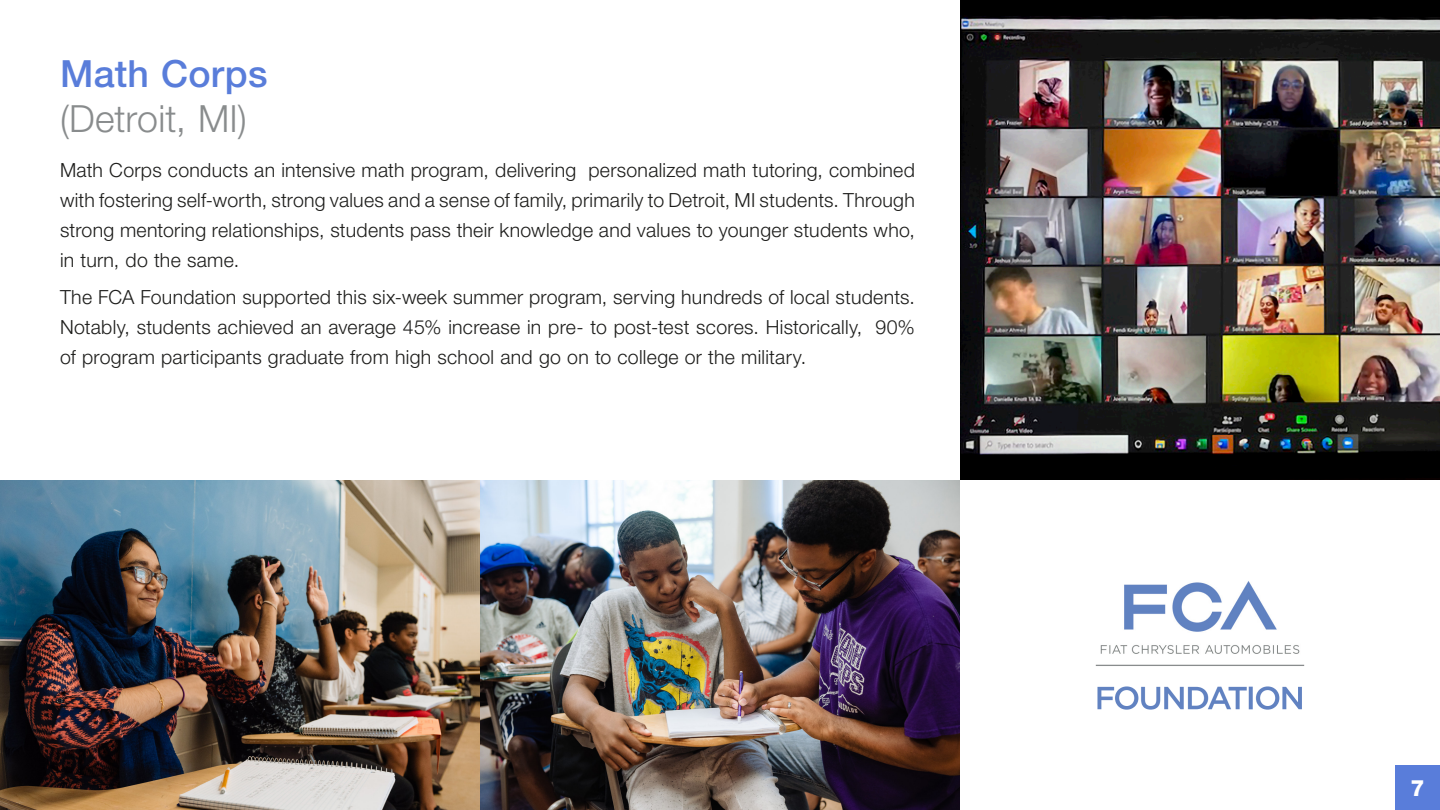
<style>
.page{position:relative;width:1440px;height:810px;background:#fff}
.page>*{position:absolute;margin:0;border:0;box-sizing:border-box;transform-origin:0 0}
.t1{font:300 37.5px/45px "Helvetica Neue LT Std";letter-spacing:.005em;color:#898c8d}
.t2{font:800 22.5px "Helvetica Neue LT Std";color:#fff}
.t3{font:300 19.5px/30px "Helvetica Neue LT Std";letter-spacing:.015em;color:#1d1d1b;text-align:justify}
.s1{font-weight:500;color:#597dda}
</style>
<div class="page">
<img style="left:960px;top:0;width:480px;height:480px">
<img style="left:1100px;top:581px;width:200px;height:73px">
<img style="left:1097px;top:686px;width:205px;height:24px">
<hr style="left:1096px;top:665px;width:208px;height:1px;background:#898c8d">
<img style="left:0;top:480px;width:960px;height:330px">
<div style="left:1395px;top:765px;width:45px;height:45px;background:#597dda"></div>
<p class="t1" style="left:60px;top:50px;width:209px"><span class="s1">Math Corps </span>(Detroit, MI)</p>
<p class="t3" style="left:60px;top:154px;width:856px">Math Corps conducts an intensive math program, delivering personalized math tutoring, combined with fostering self-worth, strong values and a sense of family, primarily to Detroit, MI students. Through strong mentoring relationships, students pass their knowledge and values to younger students who, in turn, do the same.</p>
<p class="t3" style="left:60px;top:282px;width:856px">The FCA Foundation supported this six-week summer program, serving hundreds of local students.<br>Notably, students achieved an average 45% increase in pre- to post-test scores. Historically, 90% of program participants graduate from high school and go on to college or the military.</p>
<p class="t2" style="left:1410px;top:774px;width:16px">7</p>
</div>
